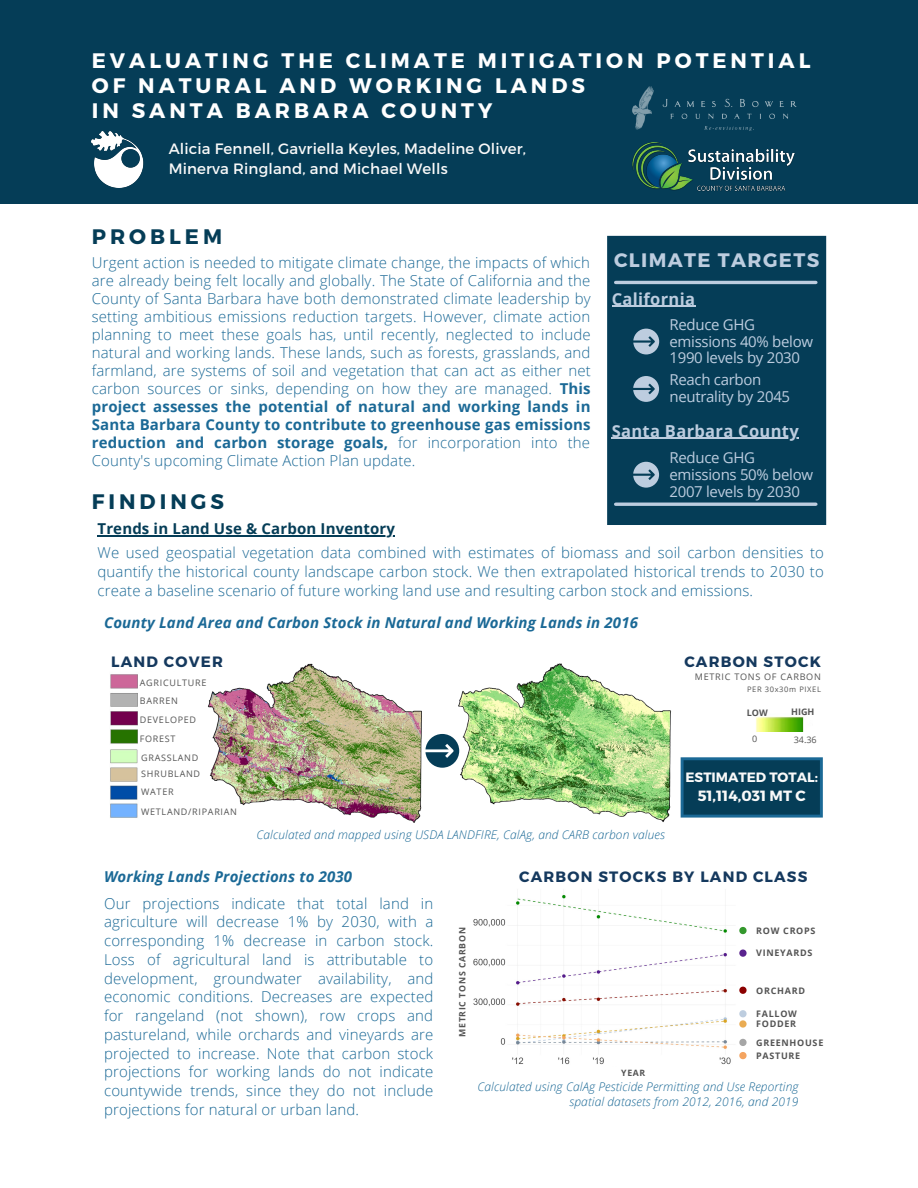
<style>
.page{position:relative;width:918px;height:1188px;background:#fff}
.page>*{position:absolute;margin:0;border:0;box-sizing:border-box;transform-origin:0 0}
.t1{font:700 21px/24.8px "Montserrat";letter-spacing:.19em;color:#fff}
.t2{font:700 21px "Montserrat";letter-spacing:.19em;color:#053d57}
.t3{font:700 19.5px "Montserrat";letter-spacing:.07em;color:#bdcddf}
.t4{font:700 16.5px "Open Sans";letter-spacing:.02em;color:#bdcddf}
.t5{font:300 15px/18.8px "Open Sans";letter-spacing:.01em;color:#1b6996;text-align:justify}
.t6{font:15px/16.8px "Open Sans";letter-spacing:-.02em;color:#bdcddf}
.t7{font:italic 700 15px "Open Sans";letter-spacing:.01em;color:#1b6996}
.t8{font:15px/19.2px "Montserrat";letter-spacing:.01em;color:#f9f9f9}
.t9{font:700 15px "Montserrat";letter-spacing:.08em;color:#15395e}
.t10{font:700 15px "Open Sans";letter-spacing:.01em;color:#053d57}
.t11{font:700 14.85px "Montserrat";color:#f9f9f9}
.t12{font:700 13.5px "Montserrat";color:#f9f9f9}
.t13{font:italic 300 12px/15px "Open Sans";letter-spacing:.01em;color:#1b6996;text-align:right}
.t14{font:9px "Open Sans";letter-spacing:.08em;color:#545454}
.t15{font:700 9px "Open Sans";letter-spacing:.08em;color:#545454}
.t16{font:700 8.7px "Open Sans";letter-spacing:.08em;color:#545454}
.t17{font:7.5px "Open Sans";letter-spacing:.08em;color:#545454}
.s1{font-weight:700}
</style>
<div class="page">
<div style="left:0;top:0;width:918px;height:204px;background:#053d57"></div>
<img style="left:632px;top:142px;width:163px;height:50px">
<img style="left:632px;top:86px;width:165px;height:45px">
<div style="left:609px;top:237px;width:216px;height:287px;background:#053d57"></div>
<hr style="left:607px;top:239px;width:3px;height:283px;background:#053d57">
<hr style="left:823px;top:239px;width:3px;height:283px;background:#053d57">
<hr style="left:610px;top:522px;width:213px;height:3px;background:#053d57">
<hr style="left:610px;top:236px;width:213px;height:3px;background:#053d57">
<img style="left:110px;top:674px;width:28px;height:70px">
<img style="left:110px;top:749px;width:28px;height:69px">
<div style="left:682px;top:759px;width:139px;height:57px;background:#053d57"></div>
<hr style="left:681px;top:760px;width:3px;height:55px;background:#1b6996">
<hr style="left:820px;top:760px;width:3px;height:55px;background:#1b6996">
<hr style="left:684px;top:815px;width:136px;height:3px;background:#1b6996">
<hr style="left:684px;top:757px;width:136px;height:3px;background:#1b6996">
<img style="left:458px;top:663px;width:213px;height:159px">
<img style="left:756px;top:716px;width:48px;height:15px">
<img style="left:208px;top:663px;width:214px;height:160px">
<svg style="left:425px;top:734px;width:34px;height:34px"></svg>
<img style="left:473px;top:894px;width:258px;height:171px">
<svg style="left:739px;top:949px;width:8px;height:8px"></svg>
<svg style="left:739px;top:927px;width:8px;height:7px"></svg>
<svg style="left:739px;top:987px;width:8px;height:7px"></svg>
<svg style="left:739px;top:1010px;width:8px;height:18px"></svg>
<svg style="left:739px;top:1039px;width:8px;height:7px"></svg>
<svg style="left:739px;top:1052px;width:8px;height:7px"></svg>
<svg style="left:633px;top:329px;width:26px;height:25px"></svg>
<svg style="left:633px;top:376px;width:26px;height:26px"></svg>
<svg style="left:633px;top:462px;width:26px;height:26px"></svg>
<hr style="left:616px;top:281px;width:200px;height:3px;background:#bdcddf">
<hr style="left:616px;top:503px;width:200px;height:3px;background:#bdcddf">
<hr style="left:98px;top:535px;width:297px;height:2px;background:#053d57">
<img style="left:92px;top:131px;width:52px;height:57px">
<hr style="left:612px;top:306px;width:83px;height:1px;background:#bdcddf">
<hr style="left:612px;top:438px;width:187px;height:1px;background:#bdcddf">
<p class="t1" style="left:92px;top:47px;width:720px">EVALUATING THE CLIMATE MITIGATION POTENTIAL<br>OF NATURAL AND WORKING LANDS</p>
<p class="t1" style="left:92px;top:97px;width:402px">IN SANTA BARBARA COUNTY</p>
<p class="t8" style="left:169px;top:139px;width:359px">Alicia Fennell, Gavriella Keyles, Madeline Oliver,<br>Minerva Ringland, and Michael Wells</p>
<p class="t2" style="left:92px;top:222px;width:132px">PROBLEM</p>
<p class="t5" style="left:92px;top:253px;width:501px;line-height:18px">Urgent action is needed to mitigate climate change, the impacts of which are already being felt locally and globally. The State of California and the County of Santa Barbara have both demonstrated climate leadership by setting ambitious emissions reduction targets. However, climate action planning to meet these goals has, until recently, neglected to include natural and working lands. These lands, such as forests, grasslands, and farmland, are systems of soil and vegetation that can act as either net carbon sources or sinks, depending on how they are managed. <span class="s1">This project assesses the potential of natural and working lands in Santa Barbara County to contribute to greenhouse gas emissions reduction and carbon storage goals,</span> for incorporation into the County's upcoming Climate Action Plan update.</p>
<p class="t2" style="left:92px;top:488px;width:134px">FINDINGS</p>
<p class="t10" style="left:98px;top:518px;width:299px">Trends in Land Use &amp; Carbon Inventory</p>
<p class="t3" style="left:614px;top:247px;width:207px">CLIMATE TARGETS</p>
<p class="t4" style="left:612px;top:287px;width:85px">California</p>
<p class="t6" style="left:669px;top:315px;width:145px">Reduce GHG emissions 40% below<br>1990 levels by 2030</p>
<p class="t6" style="left:669px;top:371px;width:122px">Reach carbon neutrality by 2045</p>
<p class="t4" style="left:612px;top:419px;width:189px">Santa Barbara County</p>
<p class="t6" style="left:669px;top:449px;width:145px">Reduce GHG emissions 50% below<br>2007 levels by 2030</p>
<p class="t5" style="left:98px;top:543px;width:728px">We used geospatial vegetation data combined with estimates of biomass and soil carbon densities to quantify the historical county landscape carbon stock. We then extrapolated historical trends to 2030 to create a baseline scenario of future working land use and resulting carbon stock and emissions.</p>
<p class="t7" style="left:104px;top:612px;width:535px">County Land Area and Carbon Stock in Natural and Working Lands in 2016</p>
<p class="t9" style="left:111px;top:652px;width:113px">LAND COVER</p>
<p class="t14" style="left:140px;top:676px;width:68px">AGRICULTURE</p>
<p class="t14" style="left:140px;top:694px;width:40px">BARREN</p>
<p class="t14" style="left:140px;top:713px;width:58px">DEVELOPED</p>
<p class="t14" style="left:140px;top:733px;width:37px">FOREST</p>
<p class="t14" style="left:141px;top:751px;width:59px">GRASSLAND</p>
<p class="t14" style="left:141px;top:767px;width:60px">SHRUBLAND</p>
<p class="t14" style="left:141px;top:786px;width:34px">WATER</p>
<p class="t14" style="left:141px;top:805px;width:97px">WETLAND/RIPARIAN</p>
<p class="t13" style="left:257px;top:827px;width:410px">Calculated and mapped using USDA LANDFIRE, CalAg, and CARB carbon values</p>
<p class="t9" style="left:684px;top:652px;width:138px">CARBON STOCK</p>
<p class="t14" style="left:695px;top:670px;width:128px">METRIC TONS OF CARBON</p>
<p class="t17" style="left:747px;top:684px;width:75px">PER 30x30m PIXEL</p>
<p class="t15" style="left:747px;top:706px;width:22px">LOW</p>
<p class="t15" style="left:791px;top:706px;width:25px">HIGH</p>
<p class="t14" style="left:752px;top:733px;width:7px">0</p>
<p class="t14" style="left:794px;top:733px;width:24px">34.36</p>
<p class="t12" style="left:686px;top:769px;width:134px">ESTIMATED TOTAL:</p>
<p class="t11" style="left:698px;top:786px;width:110px">51,114,031 MT C</p>
<p class="t7" style="left:104px;top:866px;width:250px">Working Lands Projections to 2030</p>
<p class="t5" style="left:104px;top:893px;width:331px">Our projections indicate that total land in agriculture will decrease 1% by 2030, with a corresponding 1% decrease in carbon stock.<br>Loss of agricultural land is attributable to development, groundwater availability, and economic conditions. Decreases are expected for rangeland (not shown), row crops and pastureland, while orchards and vineyards are projected to increase. Note that carbon stock projections for working lands do not indicate countywide trends, since they do not include projections for natural or urban land.</p>
<p class="t9" style="left:519px;top:867px;width:290px">CARBON STOCKS BY LAND CLASS</p>
<p class="t16" style="left:456px;top:1037px;width:111px;rotate:-90deg">METRIC TONS CARBON</p>
<p class="t15" style="left:756px;top:924px;width:61px">ROW CROPS</p>
<p class="t15" style="left:756px;top:947px;width:58px">VINEYARDS</p>
<p class="t16" style="left:621px;top:1066px;width:26px">YEAR</p>
<p class="t15" style="left:756px;top:984px;width:50px">ORCHARD</p>
<p class="t15" style="left:756px;top:1018px;width:42px">FODDER</p>
<p class="t15" style="left:756px;top:1036px;width:69px">GREENHOUSE</p>
<p class="t15" style="left:756px;top:1049px;width:46px">PASTURE</p>
<p class="t15" style="left:756px;top:1008px;width:42px">FALLOW</p>
<p class="t13" style="left:477px;top:1079px;width:323px">Calculated using CalAg Pesticide Permitting and Use Reporting spatial datasets from 2012, 2016, and 2019</p>
</div>
